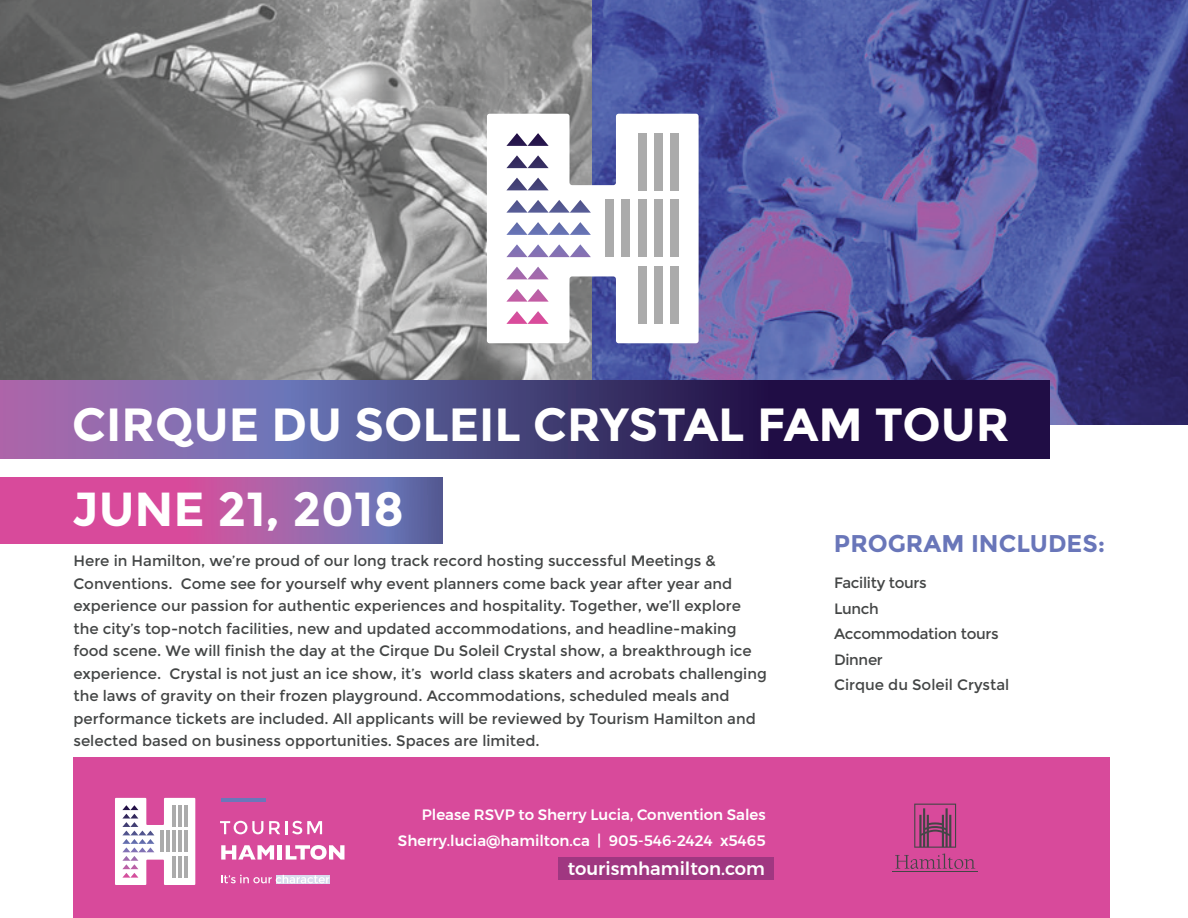
<style>
.page{position:relative;width:1188px;height:918px;background:#fff}
.page>*{position:absolute;margin:0;border:0;box-sizing:border-box;transform-origin:0 0}
.t1{font:700 47.7px "Montserrat";color:#fff}
.t2{font:700 46.5px "Montserrat";color:#fff}
.t3{font:700 24.15px "Montserrat";color:#6976b9}
.t4{font:500 18px "Montserrat";color:#fff}
.t5{font:15px/22.5px "Montserrat";color:#434545}
.t6{font:500 15px/25.5px "Montserrat";color:#fff;text-align:right}
.t7{font:15px/25.5px "Montserrat";letter-spacing:-.02em;color:#434545}
</style>
<div class="page">
<div style="left:73px;top:757px;width:1037px;height:161px;background:#d84a9b"></div>
<img style="left:0;top:0;width:1188px;height:424px">
<svg style="left:0;top:381px;width:1050px;height:77px;background:#4e3f7a"></svg>
<svg style="left:0;top:477px;width:443px;height:66px;background:#b059a3"></svg>
<svg style="left:487px;top:114px;width:212px;height:229px"></svg>
<svg style="left:506px;top:133px;width:85px;height:191px"></svg>
<div style="left:670px;top:133px;width:8px;height:57px;background:#ababab"></div>
<div style="left:654px;top:133px;width:8px;height:57px;background:#ababab"></div>
<div style="left:638px;top:133px;width:8px;height:57px;background:#ababab"></div>
<div style="left:670px;top:267px;width:8px;height:57px;background:#ababab"></div>
<div style="left:654px;top:267px;width:8px;height:57px;background:#ababab"></div>
<div style="left:638px;top:267px;width:8px;height:57px;background:#ababab"></div>
<div style="left:670px;top:200px;width:8px;height:57px;background:#ababab"></div>
<div style="left:654px;top:200px;width:8px;height:57px;background:#ababab"></div>
<div style="left:638px;top:200px;width:8px;height:57px;background:#ababab"></div>
<div style="left:622px;top:200px;width:8px;height:57px;background:#ababab"></div>
<div style="left:606px;top:200px;width:8px;height:57px;background:#ababab"></div>
<div style="left:558px;top:857px;width:215px;height:23px;background:#a03781"></div>
<hr style="left:892px;top:871px;width:86px;height:1px;background:#444546">
<svg style="left:895px;top:804px;width:80px;height:65px"></svg>
<hr style="left:222px;top:798px;width:44px;height:4px;background:#6a77ba">
<svg style="left:220px;top:821px;width:43px;height:13px"></svg>
<svg style="left:269px;top:821px;width:53px;height:13px"></svg>
<svg style="left:221px;top:845px;width:53px;height:15px"></svg>
<hr style="left:278px;top:845px;width:4px;height:15px;background:#fff">
<svg style="left:286px;top:845px;width:59px;height:15px"></svg>
<svg style="left:221px;top:875px;width:108px;height:8px"></svg>
<svg style="left:115px;top:798px;width:80px;height:87px;background:#e4cfde"></svg>
<h2 class="t2" style="left:72px;top:397px;width:939px">CIRQUE DU SOLEIL CRYSTAL FAM TOUR</h2>
<h1 class="t1" style="left:72px;top:481px;width:333px">JUNE 21, 2018</h1>
<p class="t5" style="left:73px;top:550px;width:695px">Here in Hamilton, we’re proud of our long track record hosting successful Meetings &amp; Conventions. Come see for yourself why event planners come back year after year and experience our passion for authentic experiences and hospitality. Together, we’ll explore the city’s top-notch facilities, new and updated accommodations, and headline-making food scene. We will finish the day at the Cirque Du Soleil Crystal show, a breakthrough ice experience. Crystal is not just an ice show, it’s world class skaters and acrobats challenging the laws of gravity on their frozen playground. Accommodations, scheduled meals and performance tickets are included. All applicants will be reviewed by Tourism Hamilton and selected based on business opportunities. Spaces are limited.</p>
<p class="t6" style="left:398px;top:802px;width:369px">Please RSVP to Sherry Lucia, Convention Sales<br>Sherry.lucia@hamilton.ca | 905-546-2424 x5465</p>
<p class="t4" style="left:568px;top:855px;width:199px">tourismhamilton.com</p>
<h3 class="t3" style="left:834px;top:529px;width:273px">PROGRAM INCLUDES:</h3>
<p class="t7" style="left:834px;top:570px;width:177px">Facility tours<br>Lunch<br>Accommodation tours<br>Dinner<br>Cirque du Soleil Crystal</p>
</div>
